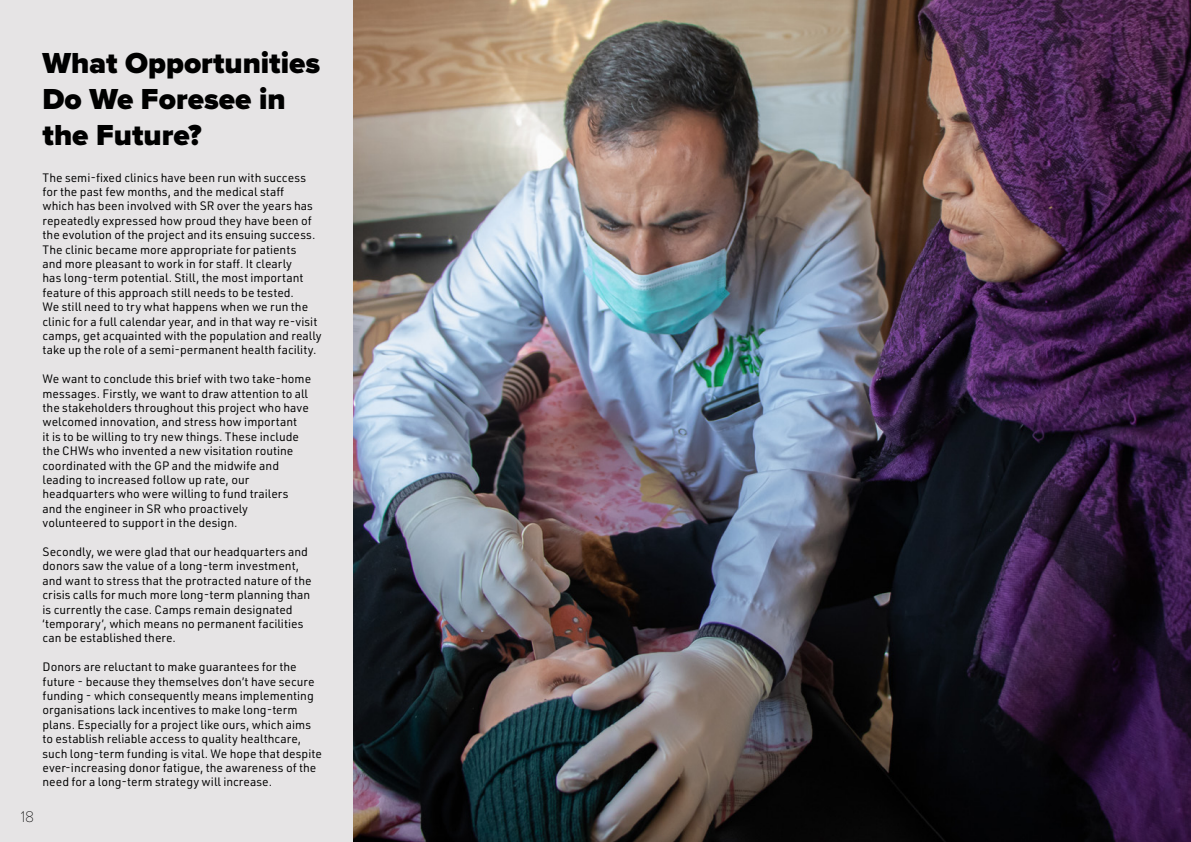
<style>
.page{position:relative;width:1191px;height:842px;background:#e6e4e5}
.page>*{position:absolute;margin:0;border:0;box-sizing:border-box;transform-origin:0 0}
.t1{font:900 30px/36px "Proxima Nova";color:#000}
.t2{font:100 16px "Proxima Nova T";color:#000}
.t3{font:12px/14.4px "URWDIN";color:#000}
</style>
<div class="page">
<img style="left:353px;top:0;width:838px;height:842px">
<h2 class="t2" style="left:21px;top:805px;width:15px">18</h2>
<h1 class="t1" style="left:43px;top:45px;width:279px">What Opportunities<br>Do We Foresee in the Future?</h1>
<p class="t3" style="left:43px;top:170px;width:281px">The semi-fixed clinics have been run with success for the past few months, and the medical staff<br>which has been involved with SR over the years has repeatedly expressed how proud they have been of the evolution of the project and its ensuing success.<br>The clinic became more appropriate for patients<br>and more pleasant to work in for staff. It clearly<br>has long-term potential. Still, the most important feature of this approach still needs to be tested.<br>We still need to try what happens when we run the clinic for a full calendar year, and in that way re-visit camps, get acquainted with the population and really take up the role of a semi-permanent health facility.</p>
<p class="t3" style="left:43px;top:371px;width:270px">We want to conclude this brief with two take-home messages. Firstly, we want to draw attention to all the stakeholders throughout this project who have welcomed innovation, and stress how important<br>it is to be willing to try new things. These include the CHWs who invented a new visitation routine coordinated with the GP and the midwife and leading to increased follow up rate, our headquarters who were willing to fund trailers and the engineer in SR who proactively volunteered to support in the design.</p>
<p class="t3" style="left:43px;top:544px;width:271px">Secondly, we were glad that our headquarters and donors saw the value of a long-term investment, and want to stress that the protracted nature of the crisis calls for much more long-term planning than is currently the case. Camps remain designated ‘temporary’, which means no permanent facilities can be established there.</p>
<p class="t3" style="left:43px;top:659px;width:281px">Donors are reluctant to make guarantees for the future - because they themselves don’t have secure funding - which consequently means implementing organisations lack incentives to make long-term plans. Especially for a project like ours, which aims to establish reliable access to quality healthcare, such long-term funding is vital. We hope that despite ever-increasing donor fatigue, the awareness of the need for a long-term strategy will increase.</p>
</div>
